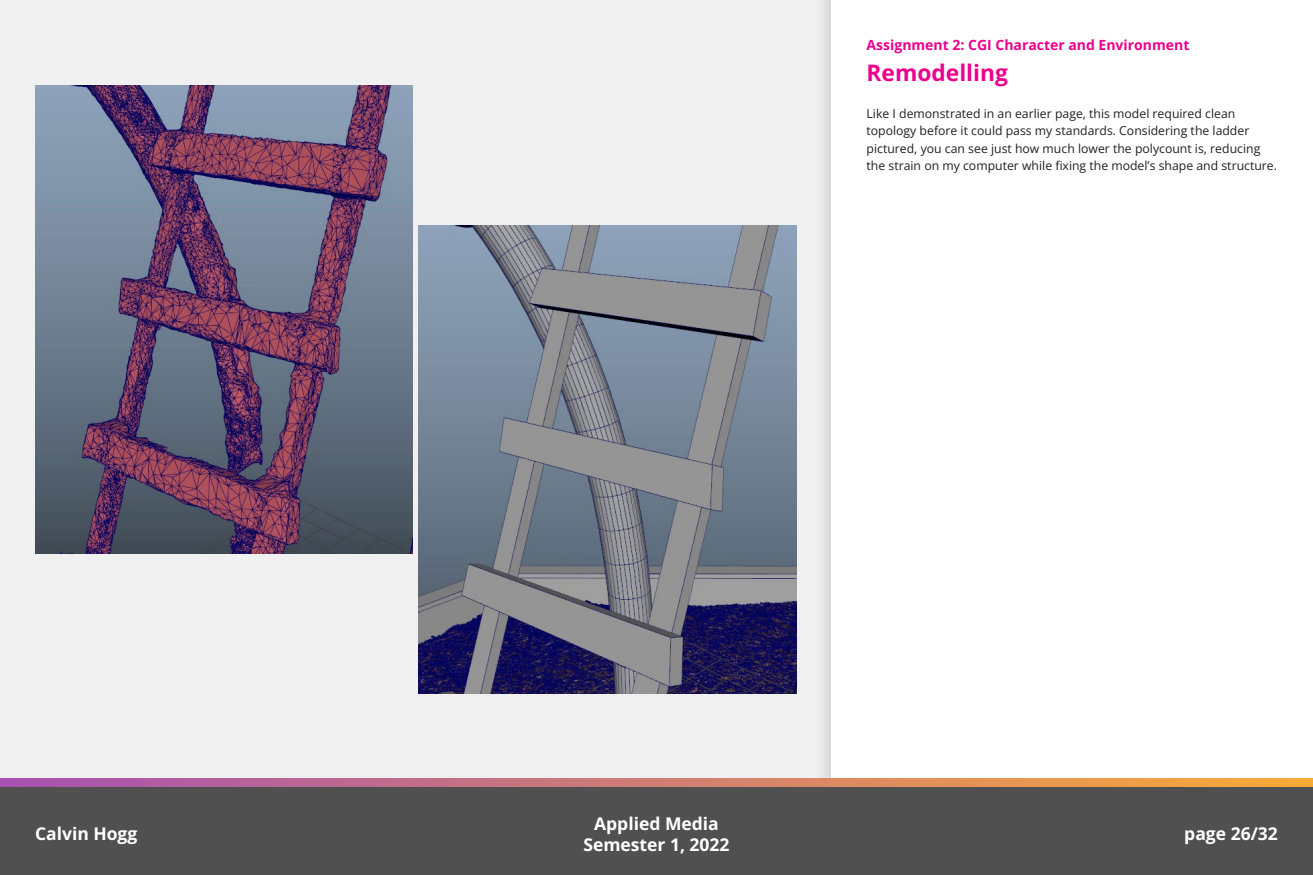
<style>
.page{position:relative;width:1313px;height:875px;background:#fff}
.page>*{position:absolute;margin:0;border:0;box-sizing:border-box;transform-origin:0 0}
.t1{font:700 22.75px "Open Sans";color:#ec008c}
.t2{font:700 17.5px/21px "Open Sans";color:#fff;text-align:center}
.t3{font:700 14px "Open Sans";color:#ec008c}
.Custom_style{font:12.25px/17.5px "Open Sans";color:#231f20}
</style>
<div class="page">
<div style="left:0;top:0;width:812px;height:779px;background:#f0f0f0"></div>
<div style="left:812px;top:0;width:500px;height:875px;background:#e7e6e7"></div>
<div style="left:831px;top:0;width:481px;height:875px;background:#fff"></div>
<svg style="left:0;top:779px;width:1312px;height:9px"></svg>
<div style="left:0;top:788px;width:1312px;height:87px;background:#505050"></div>
<img style="left:35px;top:85px;width:378px;height:469px">
<img style="left:419px;top:225px;width:377px;height:469px">
<p class="t3" style="left:866px;top:35px;width:324px">Assignment 2: CGI Character and Environment</p>
<p class="t1" style="left:866px;top:57px;width:143px">Remodelling</p>
<p class="Custom_style" style="left:866px;top:104px;width:412px">Like I demonstrated in an earlier page, this model required clean topology before it could pass my standards. Considering the ladder pictured, you can see just how much lower the polycount is, reducing the strain on my computer while fixing the model’s shape and structure.</p>
<h2 class="t2" style="left:583px;top:813px;width:148px">Applied Media<br>Semester 1, 2022</h2>
<h2 class="t2" style="left:35px;top:823px;width:104px">Calvin Hogg</h2>
<h2 class="t2" style="left:1184px;top:823px;width:95px">page 26/32</h2>
</div>
